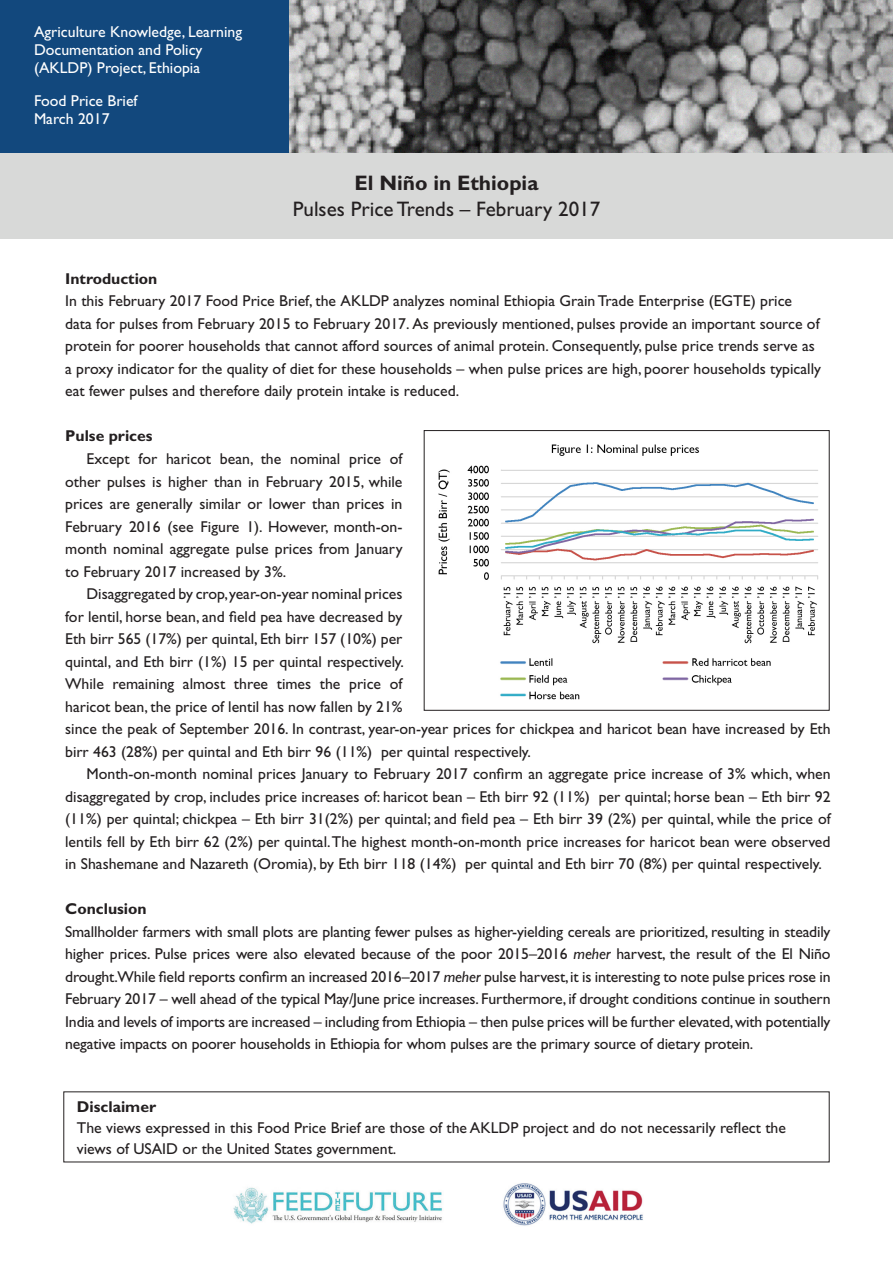
<style>
.page{position:relative;width:893px;height:1263px;background:#fff}
.page>*{position:absolute;margin:0;border:0;box-sizing:border-box;transform-origin:0 0}
.t1{font:21px "Gill Sans";color:#231f20}
.t2{font:700 21px "Gill Sans";color:#231f20}
.t3{font:15.75px/22.5px "Gill Sans";color:#231f20}
.t4{font:15.75px "Gill Sans";color:#fff}
.t5{font:700 15.75px "Gill Sans";color:#231f20}
.s1{font-style:italic}
</style>
<div class="page">
<div style="left:0;top:0;width:289px;height:153px;background:#12487d"></div>
<img style="left:289px;top:0;width:604px;height:153px">
<img style="left:438px;top:444px;width:380px;height:256px">
<div style="left:424px;top:430px;width:406px;height:281px;border:1px solid #231f20"></div>
<img style="left:233px;top:1187px;width:209px;height:37px">
<img style="left:503px;top:1183px;width:140px;height:43px">
<div style="left:0;top:153px;width:893px;height:85px;background:#d8d9d8"></div>
<p class="t4" style="left:34px;top:23px;width:210px">Agriculture Knowledge, Learning</p>
<p class="t4" style="left:34px;top:41px;width:170px">Documentation and Policy</p>
<p class="t4" style="left:34px;top:59px;width:168px">(AKLDP) Project, Ethiopia</p>
<p class="t4" style="left:34px;top:92px;width:105px">Food Price Brief</p>
<p class="t4" style="left:34px;top:110px;width:77px">March 2017</p>
<p class="t2" style="left:354px;top:171px;width:185px">El Niño in Ethiopia</p>
<p class="t1" style="left:293px;top:196px;width:309px">Pulses Price Trends – February 2017</p>
<p class="t5" style="left:65px;top:269px;width:94px">Introduction</p>
<p class="t3" style="left:65px;top:290px;width:757px">In this February 2017 Food Price Brief, the AKLDP analyzes nominal Ethiopia Grain Trade Enterprise (EGTE) price data for pulses from February 2015 to February 2017. As previously mentioned, pulses provide an important source of protein for poorer households that cannot afford sources of animal protein. Consequently, pulse price trends serve as a proxy indicator for the quality of diet for these households – when pulse prices are high, poorer households typically eat fewer pulses and therefore daily protein intake is reduced.</p>
<p class="t5" style="left:65px;top:427px;width:89px">Pulse prices</p>
<p class="t3" style="left:65px;top:447px;width:339px;text-align:justify;text-indent:21px">Except for haricot bean, the nominal price of other pulses is higher than in February 2015, while prices are generally similar or lower than prices in February 2016 (see Figure 1). However, month-on&shy;month nominal aggregate pulse prices from January to February 2017 increased by 3%.</p>
<p class="t3" style="left:65px;top:582px;width:767px;text-indent:21px">Disaggregated by crop, year-on-year nominal prices<br>for lentil, horse bean, and field pea have decreased by<br>Eth birr 565 (17%) per quintal, Eth birr 157 (10%) per<br>quintal, and Eth birr (1%) 15 per quintal respectively.<br>While remaining almost three times the price of<br>haricot bean, the price of lentil has now fallen by 21%<br>since the peak of September 2016. In contrast, year-on-year prices for chickpea and haricot bean have increased by Eth birr 463 (28%) per quintal and Eth birr 96 (11%) per quintal respectively.</p>
<p class="t3" style="left:65px;top:762px;width:767px;text-align:justify;text-indent:21px">Month-on-month nominal prices January to February 2017 confirm an aggregate price increase of 3% which, when disaggregated by crop, includes price increases of: haricot bean – Eth birr 92 (11%) per quintal; horse bean – Eth birr 92 (11%) per quintal; chickpea – Eth birr 31(2%) per quintal; and field pea – Eth birr 39 (2%) per quintal, while the price of lentils fell by Eth birr 62 (2%) per quintal. The highest month-on-month price increases for haricot bean were observed in Shashemane and Nazareth (Oromia), by Eth birr 118 (14%) per quintal and Eth birr 70 (8%) per quintal respectively.</p>
<p class="t5" style="left:65px;top:899px;width:83px">Conclusion</p>
<p class="t3" style="left:65px;top:920px;width:767px;text-align:justify">Smallholder farmers with small plots are planting fewer pulses as higher-yielding cereals are prioritized, resulting in steadily higher prices. Pulse prices were also elevated because of the poor 2015–2016 <span class="s1">meher</span> harvest, the result of the El Niño drought.While field reports confirm an increased 2016–2017 <span class="s1">meher</span> pulse harvest, it is interesting to note pulse prices rose in February 2017 – well ahead of the typical May/June price increases. Furthermore, if drought conditions continue in southern India and levels of imports are increased – including from Ethiopia – then pulse prices will be further elevated, with potentially negative impacts on poorer households in Ethiopia for whom pulses are the primary source of dietary protein.</p>
<p class="t5" style="left:77px;top:1097px;width:81px">Disclaimer</p>
<p class="t3" style="left:77px;top:1117px;width:711px;line-height:21px">The views expressed in this Food Price Brief are those of the AKLDP project and do not necessarily reflect the views of USAID or the United States government.</p>
</div>
